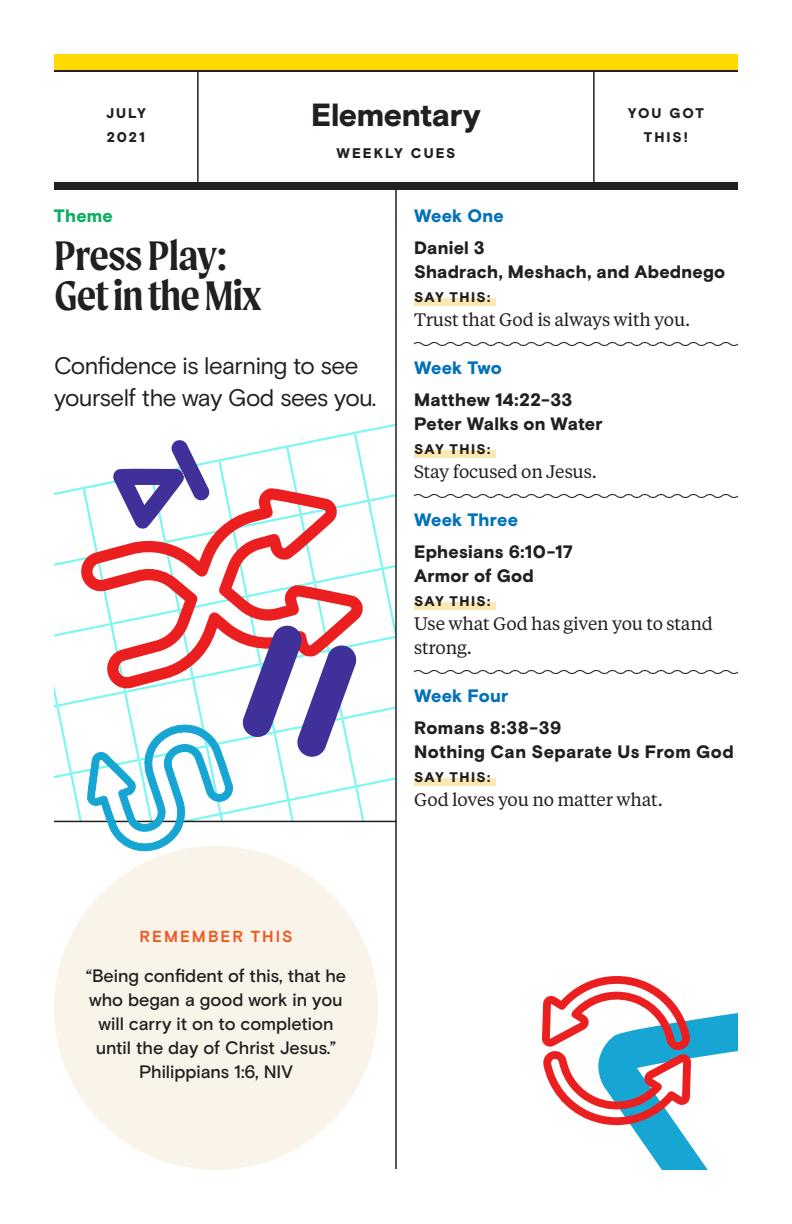
<style>
.page{position:relative;width:792px;height:1224px;background:#fff}
.page>*{position:absolute;margin:0;border:0;box-sizing:border-box;transform-origin:0 0}
.t1{font:600 44px/40px "Moret";letter-spacing:-.02em;color:#231f20}
.t2{font:900 32px "Basis Grotesque";letter-spacing:-.015em;color:#231f20}
.t3{font:24px/32px "Basis Grotesque";letter-spacing:-.025em;color:#231f20}
.t4{font:900 18px/24px "Basis Grotesque";letter-spacing:.015em;color:#231f20}
.t5{font:500 18px/24px "Basis Grotesque";color:#231f20;text-align:center}
.t6{font:18px/24px "Tiempos Text";letter-spacing:-.01em;color:#231f20}
.t7{font:900 18px "Basis Grotesque";letter-spacing:.01em;color:#0071bb}
.t8{font:900 18px "Basis Grotesque";letter-spacing:.015em;color:#0bae62}
.t9{font:700 16px "Basis Grotesque";letter-spacing:.13em;color:#f15921}
.t10{font:900 14px "Basis Grotesque";letter-spacing:.115em;color:#231f20}
.t11{font:900 14px/24px "Basis Grotesque";letter-spacing:.14em;color:#231f20}
.t12{font:900 14px "Basis Grotesque";letter-spacing:.135em;color:#231f20}
</style>
<div class="page">
<svg style="left:612px;top:1013px;width:126px;height:157px"></svg>
<svg style="left:542px;top:976px;width:149px;height:149px"></svg>
<hr style="left:197px;top:70px;width:2px;height:112px;background:#231f20">
<hr style="left:593px;top:70px;width:2px;height:112px;background:#231f20">
<hr style="left:54px;top:70px;width:684px;height:2px;background:#231f20">
<hr style="left:395px;top:189px;width:2px;height:980px;background:#231f20">
<div style="left:414px;top:298px;width:82px;height:8px;background:#f9e8b1"></div>
<svg style="left:413px;top:342px;width:326px;height:4px"></svg>
<div style="left:414px;top:450px;width:82px;height:8px;background:#f9e8b1"></div>
<svg style="left:413px;top:494px;width:326px;height:4px"></svg>
<div style="left:414px;top:602px;width:82px;height:8px;background:#f9e8b1"></div>
<svg style="left:413px;top:670px;width:326px;height:4px"></svg>
<div style="left:414px;top:778px;width:82px;height:8px;background:#f9e8b1"></div>
<div style="left:54px;top:182px;width:684px;height:8px;background:#231f20"></div>
<div style="left:54px;top:54px;width:684px;height:16px;background:#ffd900"></div>
<div style="left:54px;top:846px;width:324px;height:324px;background:#f9f3ea;border-radius:50%"></div>
<svg style="left:54px;top:424px;width:342px;height:428px"></svg>
<h2 class="t2" style="left:311px;top:96px;width:171px">Elementary</h2>
<p class="t12" style="left:337px;top:145px;width:120px">WEEKLY CUES</p>
<p class="t11" style="left:106px;top:102px;width:41px">JULY<br>2021</p>
<p class="t11" style="left:628px;top:102px;width:77px;text-align:center">YOU GOT<br>THIS!</p>
<p class="t8" style="left:54px;top:205px;width:60px">Theme</p>
<h1 class="t1" style="left:54px;top:235px;width:209px">Press Play:<br>Get in the Mix</h1>
<h3 class="t3" style="left:54px;top:350px;width:324px">Confidence is learning to see yourself the way God sees you.</h3>
<p class="t7" style="left:414px;top:205px;width:91px">Week One</p>
<p class="t4" style="left:414px;top:237px;width:313px">Daniel 3<br>Shadrach, Meshach, and Abednego</p>
<p class="t10" style="left:414px;top:289px;width:78px">SAY THIS:</p>
<p class="t6" style="left:414px;top:307px;width:278px">Trust that God is always with you.</p>
<p class="t7" style="left:414px;top:357px;width:89px">Week Two</p>
<p class="t4" style="left:414px;top:389px;width:190px">Matthew 14:22-33<br>Peter Walks on Water</p>
<p class="t10" style="left:414px;top:441px;width:78px">SAY THIS:</p>
<p class="t6" style="left:414px;top:459px;width:184px">Stay focused on Jesus.</p>
<p class="t7" style="left:414px;top:509px;width:105px">Week Three</p>
<p class="t4" style="left:414px;top:541px;width:160px">Ephesians 6:10-17<br>Armor of God</p>
<p class="t10" style="left:414px;top:593px;width:78px">SAY THIS:</p>
<p class="t6" style="left:414px;top:611px;width:300px">Use what God has given you to stand strong.</p>
<p class="t7" style="left:414px;top:685px;width:96px">Week Four</p>
<p class="t4" style="left:414px;top:717px;width:321px">Romans 8:38-39<br>Nothing Can Separate Us From God</p>
<p class="t10" style="left:414px;top:769px;width:78px">SAY THIS:</p>
<p class="t6" style="left:414px;top:787px;width:250px">God loves you no matter what.</p>
<p class="t9" style="left:139px;top:927px;width:155px">REMEMBER THIS</p>
<p class="t5" style="left:86px;top:964px;width:262px">“Being confident of this, that he who began a good work in you will carry it on to completion until the day of Christ Jesus.”<br>Philippians 1:6, NIV</p>
</div>
